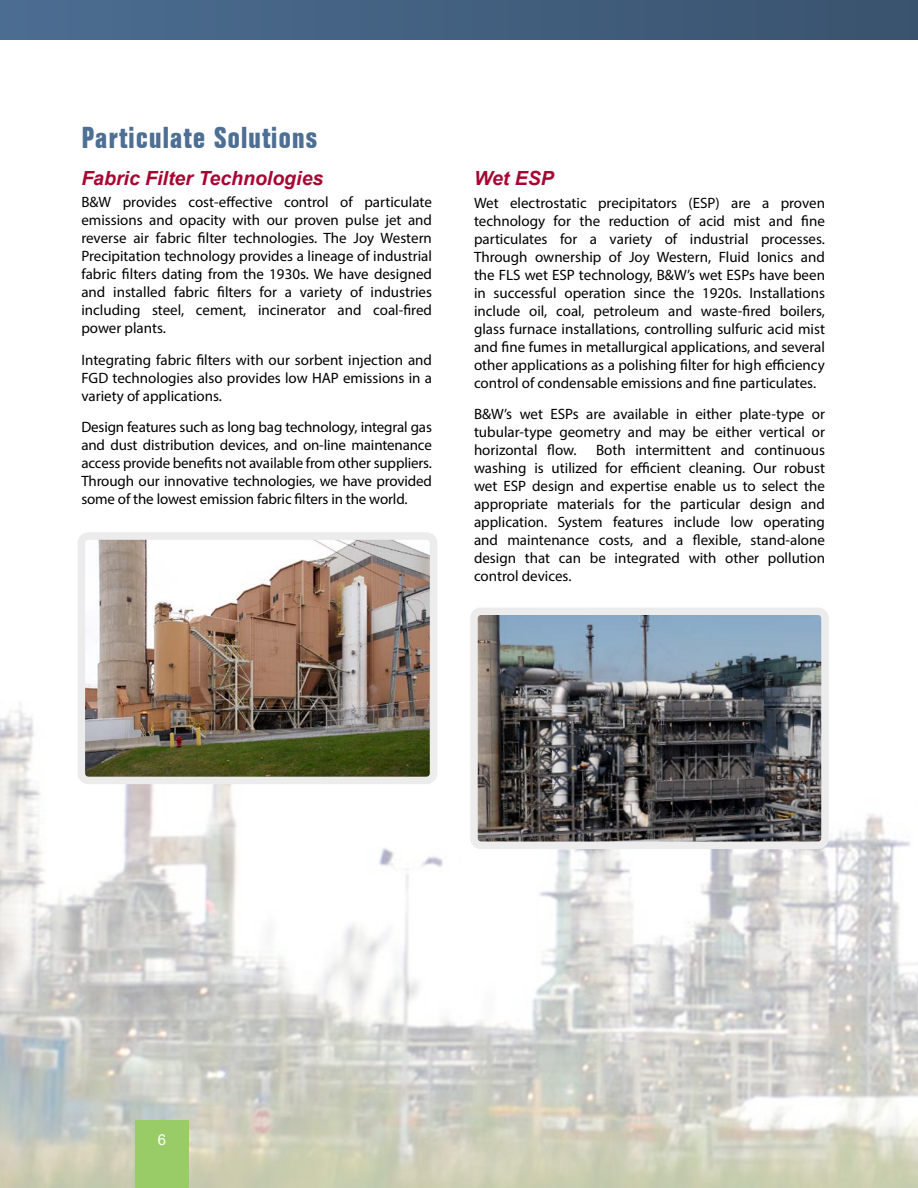
<style>
.page{position:relative;width:918px;height:1188px;background:#fff}
.page>*{position:absolute;margin:0;border:0;box-sizing:border-box;transform-origin:0 0}
.t1{font:700 condensed 31.5px "Folio T";letter-spacing:.04em;color:#4d6f94}
.t2{font:italic 700 19.5px "Arial";color:#a80532}
.t3{font:15px/18px "Myriad Pro";color:#000;text-align:justify}
.t4{font:15px "Arial";color:#fff}
</style>
<div class="page">
<img style="left:0;top:703px;width:918px;height:485px">
<img style="left:87px;top:541px;width:341px;height:234px">
<div style="left:78px;top:532px;width:359px;height:252px;border:8px solid #ececec;border-radius:7px"></div>
<img style="left:479px;top:617px;width:341px;height:223px">
<div style="left:470px;top:608px;width:359px;height:241px;border:8px solid #ececec;border-radius:7px"></div>
<div style="left:0;top:0;width:918px;height:39px;background:linear-gradient(to right,#4c6d92,#39536e)"></div>
<div style="left:135px;top:1120px;width:54px;height:68px;background:#9c6"></div>
<h1 class="t1" style="left:81px;top:120px;width:237px">Particulate Solutions</h1>
<h2 class="t2" style="left:81px;top:165px;width:243px">Fabric Filter Technologies</h2>
<p class="t3" style="left:81px;top:193px;width:352px">B&amp;W provides cost-effective control of particulate emissions and opacity with our proven pulse jet and reverse air fabric filter technologies. The Joy Western Precipitation technology provides a lineage of industrial fabric filters dating from the 1930s. We have designed and installed fabric filters for a variety of industries including steel, cement, incinerator and coal-fired power plants.</p>
<p class="t3" style="left:81px;top:351px;width:352px">Integrating fabric filters with our sorbent injection and FGD technologies also provides low HAP emissions in a variety of applications.</p>
<p class="t3" style="left:81px;top:418px;width:352px">Design features such as long bag technology, integral gas and dust distribution devices, and on-line maintenance access provide benefits not available from other suppliers.<br>Through our innovative technologies, we have provided some of the lowest emission fabric filters in the world.</p>
<h2 class="t2" style="left:474px;top:165px;width:81px">Wet ESP</h2>
<p class="t3" style="left:474px;top:193px;width:353px">Wet electrostatic precipitators (ESP) are a proven technology for the reduction of acid mist and fine particulates for a variety of industrial processes.<br>Through ownership of Joy Western, Fluid Ionics and the FLS wet ESP technology, B&amp;W’s wet ESPs have been in successful operation since the 1920s. Installations include oil, coal, petroleum and waste-fired boilers, glass furnace installations, controlling sulfuric acid mist and fine fumes in metallurgical applications, and several other applications as a polishing filter for high efficiency control of condensable emissions and fine particulates.</p>
<p class="t3" style="left:474px;top:405px;width:352px">B&amp;W’s wet ESPs are available in either plate-type or tubular-type geometry and may be either vertical or horizontal flow.</p>
<p class="t3" style="left:474px;top:441px;width:353px;text-indent:122px">Both intermittent and continuous washing is utilized for efficient cleaning. Our robust wet ESP design and expertise enable us to select the appropriate materials for the particular design and application. System features include low operating and maintenance costs, and a flexible, stand-alone design that can be integrated with other pollution control devices.</p>
<p class="t4" style="left:158px;top:1129px;width:10px">6</p>
</div>
